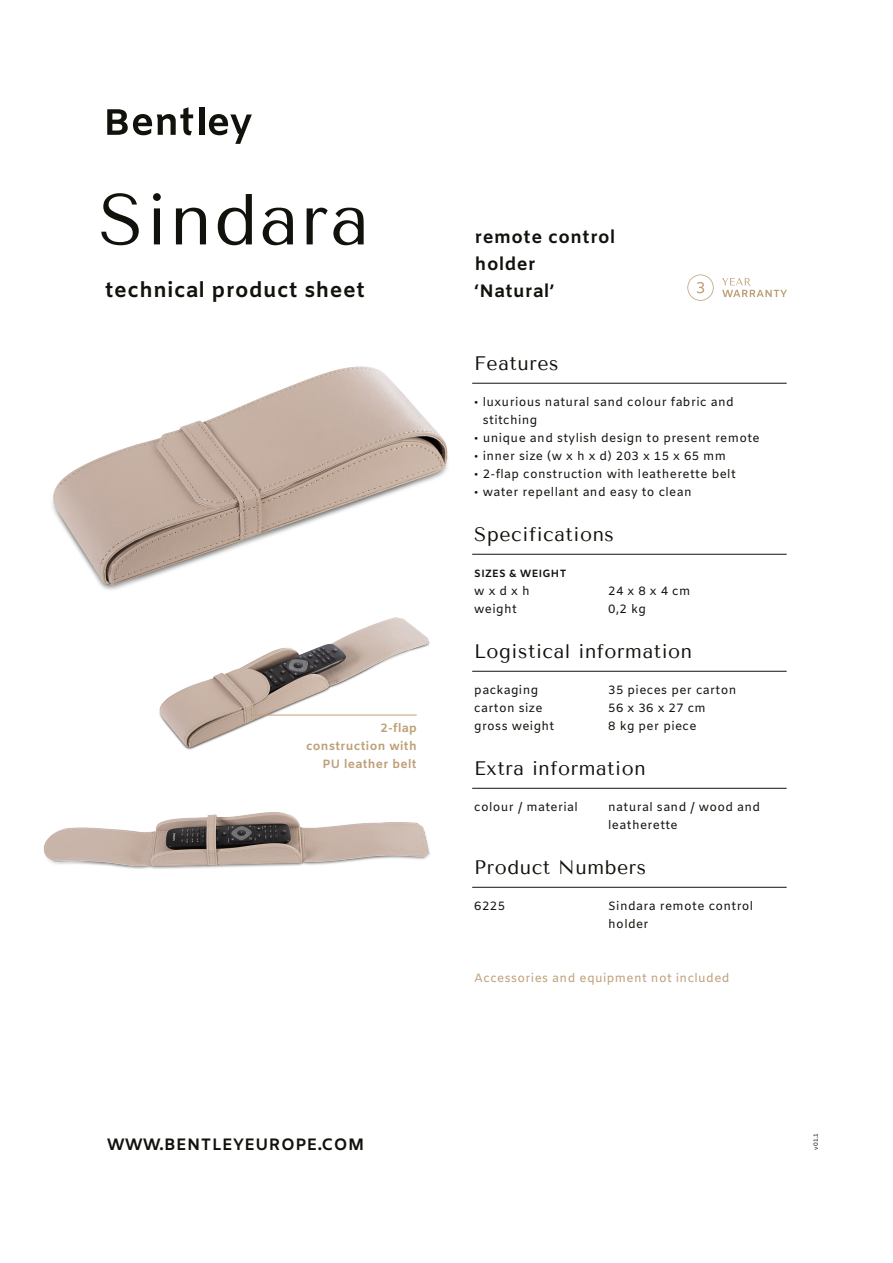
<style>
.page{position:relative;width:893px;height:1263px;background:#fff}
.page>*{position:absolute;margin:0;border:0;box-sizing:border-box;transform-origin:0 0}
.t1{font:72px "Tenor Sans";letter-spacing:.03em;color:#12120d}
.t2{font:700 21px "Amiko";letter-spacing:.03em;color:#12120d}
.kopje{font:19.5px "Tenor Sans";letter-spacing:.03em;color:#12120d}
.t3{font:700 18px "Amiko";letter-spacing:.03em;color:#12120d}
.t4{font:700 16.5px "Amiko";letter-spacing:.03em;color:#12120d}
.plat{font:12px "Amiko";letter-spacing:.03em;color:#12120d}
.plat-2{font:700 12px/18px "Amiko";letter-spacing:.03em;color:#bea079;text-align:right}
.plat-3{font:12px "Amiko";letter-spacing:.03em;color:#bea079}
.tussenkopje{font:700 10.5px "Amiko";letter-spacing:.03em;color:#12120d}
.t5{font:6px "Amiko";color:#12120d}
</style>
<div class="page">
<img style="left:159px;top:633px;width:271px;height:117px">
<img style="left:43px;top:812px;width:387px;height:57px">
<img style="left:52px;top:366px;width:440px;height:267px">
<div style="left:199px;top:107px;width:5px;height:28px;background:#12120d"></div>
<svg style="left:209px;top:114px;width:43px;height:30px"></svg>
<svg style="left:107px;top:107px;width:86px;height:28px"></svg>
<hr style="left:472px;top:383px;width:315px;height:1px;background:#12120d">
<hr style="left:472px;top:554px;width:315px;height:1px;background:#12120d">
<hr style="left:472px;top:671px;width:315px;height:1px;background:#12120d">
<hr style="left:472px;top:788px;width:315px;height:1px;background:#12120d">
<hr style="left:472px;top:887px;width:315px;height:1px;background:#12120d">
<svg style="left:722px;top:278px;width:65px;height:19px"></svg>
<svg style="left:687px;top:274px;width:27px;height:27px"></svg>
<hr style="left:249px;top:715px;width:168px;height:1px;background:#bea079">
<p class="t1" style="left:99px;top:178px;width:272px">Sindara</p>
<p class="t2" style="left:105px;top:277px;width:261px">technical product sheet</p>
<p class="plat-2" style="left:380px;top:720px;width:38px">2-flap</p>
<p class="plat-2" style="left:306px;top:738px;width:112px">construction with<br>PU leather belt</p>
<p class="t3" style="left:475px;top:226px;width:142px">remote control</p>
<p class="t3" style="left:475px;top:253px;width:62px">holder</p>
<p class="t3" style="left:475px;top:280px;width:80px">‘Natural’</p>
<p class="kopje" style="left:474px;top:352px;width:86px">Features</p>
<p class="plat" style="left:474px;top:395px;width:261px">• luxurious natural sand colour fabric and</p>
<p class="plat" style="left:483px;top:413px;width:56px">stitching</p>
<p class="plat" style="left:474px;top:431px;width:287px">• unique and stylish design to present remote</p>
<p class="plat" style="left:474px;top:449px;width:253px">• inner size (w x h x d) 203 x 15 x 65 mm</p>
<p class="plat" style="left:474px;top:467px;width:263px">• 2-flap construction with leatherette belt</p>
<p class="plat" style="left:474px;top:485px;width:219px">• water repellant and easy to clean</p>
<p class="kopje" style="left:474px;top:523px;width:141px">Specifications</p>
<p class="tussenkopje" style="left:474px;top:567px;width:94px">SIZES &amp; WEIGHT</p>
<p class="plat" style="left:474px;top:584px;width:57px">w x d x h</p>
<p class="plat" style="left:608px;top:584px;width:84px">24 x 8 x 4 cm</p>
<p class="plat" style="left:474px;top:602px;width:44px">weight</p>
<p class="plat" style="left:608px;top:602px;width:39px">0,2 kg</p>
<p class="kopje" style="left:474px;top:640px;width:219px">Logistical information</p>
<p class="plat" style="left:474px;top:683px;width:65px">packaging</p>
<p class="plat" style="left:608px;top:683px;width:130px">35 pieces per carton</p>
<p class="plat" style="left:474px;top:701px;width:70px">carton size</p>
<p class="plat" style="left:608px;top:701px;width:99px">56 x 36 x 27 cm</p>
<p class="plat" style="left:474px;top:719px;width:82px">gross weight</p>
<p class="plat" style="left:608px;top:719px;width:90px">8 kg per piece</p>
<p class="kopje" style="left:474px;top:757px;width:173px">Extra information</p>
<p class="plat" style="left:474px;top:800px;width:105px">colour / material</p>
<p class="plat" style="left:608px;top:800px;width:154px">natural sand / wood and</p>
<p class="plat" style="left:608px;top:818px;width:71px">leatherette</p>
<p class="kopje" style="left:474px;top:856px;width:173px">Product Numbers</p>
<p class="plat" style="left:474px;top:899px;width:32px">6225</p>
<p class="plat" style="left:608px;top:899px;width:147px">Sindara remote control</p>
<p class="plat" style="left:608px;top:917px;width:42px">holder</p>
<p class="plat-3" style="left:474px;top:971px;width:257px">Accessories and equipment not included</p>
<p class="t4" style="left:107px;top:1134px;width:259px">WWW.BENTLEYEUROPE.COM</p>
<p class="t5" style="left:812px;top:1150px;width:18px;rotate:-90deg">v01.1</p>
</div>
